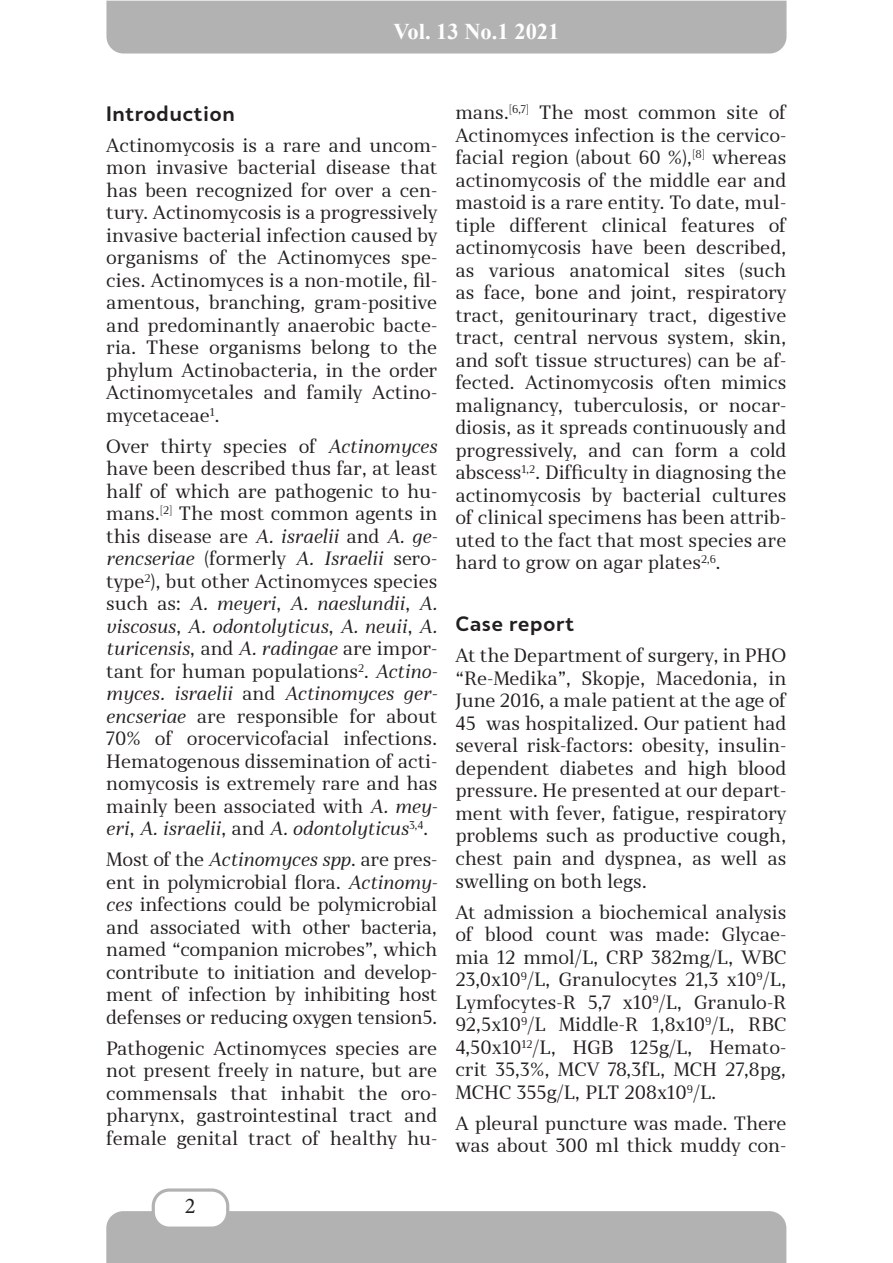
<style>
.page{position:relative;width:893px;height:1263px;background:#fff}
.page>*{position:absolute;margin:0;border:0;box-sizing:border-box;transform-origin:0 0}
.t1{font:700 22.5px "Times New Roman";color:#fff}
.t2{font:22.5px "Minion Pro";color:#231f20}
.t3{font:700 19.5px "Skola Sans";letter-spacing:.02em;color:#231f20}
.t4{font:18px/22.5px "Skola Serif";color:#231f20;text-align:justify}
.s1{font-style:italic}
</style>
<div class="page">
<div style="left:106px;top:1px;width:680px;height:53px;background:#b2b2b2"></div>
<div style="left:106px;top:1211px;width:680px;height:52px;background:#b2b2b2"></div>
<div style="left:153px;top:1190px;width:75px;height:38px;background:#fff;border-radius:16px"></div>
<div style="left:152px;top:1188px;width:77px;height:42px;border:3px solid #b2b2b2;border-radius:16px"></div>
<p class="t1" style="left:393px;top:15px;width:168px">Vol. 13 No.1 2021</p>
<p class="t3" style="left:106px;top:101px;width:130px">Introduction</p>
<p class="t4" style="left:106px;top:134px;width:333px">Actinomycosis is a rare and uncom&shy;mon invasive bacterial disease that has been recognized for over a cen&shy;tury. Actinomycosis is a progressively invasive bacterial infection caused by organisms of the Actinomyces spe&shy;cies. Actinomyces is a non-motile, fil&shy;amentous, branching, gram-positive and predominantly anaerobic bacte&shy;ria. These organisms belong to the phylum Actinobacteria, in the order Actinomycetales and family Actino&shy;mycetaceae<sup>1</sup>.</p>
<p class="t4" style="left:106px;top:435px;width:333px">Over thirty species of <span class="s1">Actinomyces </span>have been described thus far, at least half of which are pathogenic to hu&shy;mans.<sup>[2]</sup> The most common agents in this disease are <span class="s1">A. israelii</span> and <span class="s1">A. ge&shy;rencseriae</span> (formerly <span class="s1">A. Israelii</span> sero&shy;type<sup>2</sup>), but other Actinomyces species such as: <span class="s1">A. meyeri</span>, <span class="s1">A. naeslundii</span>, <span class="s1">A. viscosus</span>, <span class="s1">A. odontolyticus</span>, <span class="s1">A. neuii</span>, <span class="s1">A. turicensis</span>, and <span class="s1">A. radingae</span> are impor&shy;tant for human populations<sup>2</sup>. <span class="s1">Actino&shy;myces. israelii</span> and <span class="s1">Actinomyces ger&shy;encseriae</span> are responsible for about 70% of orocervicofacial infections.<br>Hematogenous dissemination of acti&shy;nomycosis is extremely rare and has mainly been associated with <span class="s1">A. mey&shy;eri</span>, <span class="s1">A. israelii</span>, and <span class="s1">A. odontolyticus</span><sup>3,4</sup>.</p>
<p class="t4" style="left:106px;top:848px;width:333px">Most of the <span class="s1">Actinomyces spp</span>. are pres&shy;ent in polymicrobial flora. <span class="s1">Actinomy&shy;ces</span> infections could be polymicrobial and associated with other bacteria, named “companion microbes”, which contribute to initiation and develop&shy;ment of infection by inhibiting host defenses or reducing oxygen tension5.</p>
<p class="t4" style="left:106px;top:1037px;width:333px">Pathogenic Actinomyces species are not present freely in nature, but are commensals that inhabit the oro&shy;pharynx, gastrointestinal tract and female genital tract of healthy hu-</p>
<p class="t2" style="left:185px;top:1190px;width:12px">2</p>
<p class="t4" style="left:455px;top:101px;width:333px">mans.<sup>[6,7]</sup> The most common site of Actinomyces infection is the cervico&shy;facial region (about 60 %),<sup>[8]</sup> whereas actinomycosis of the middle ear and mastoid is a rare entity. To date, mul&shy;tiple different clinical features of actinomycosis have been described, as various anatomical sites (such as face, bone and joint, respiratory tract, genitourinary tract, digestive tract, central nervous system, skin, and soft tissue structures) can be af&shy;fected. Actinomycosis often mimics malignancy, tuberculosis, or nocar&shy;diosis, as it spreads continuously and progressively, and can form a cold abscess<sup>1,2</sup>. Difficulty in diagnosing the actinomycosis by bacterial cultures of clinical specimens has been attrib&shy;uted to the fact that most species are hard to grow on agar plates<sup>2,6</sup>.</p>
<p class="t3" style="left:455px;top:612px;width:121px">Case report</p>
<p class="t4" style="left:455px;top:644px;width:333px">At the Department of surgery, in PHO “Re-Medika”, Skopje, Macedonia, in June 2016, a male patient at the age of 45 was hospitalized. Our patient had several risk-factors: obesity, insulin&shy;dependent diabetes and high blood pressure. He presented at our depart&shy;ment with fever, fatigue, respiratory problems such as productive cough, chest pain and dyspnea, as well as swelling on both legs.</p>
<p class="t4" style="left:455px;top:900px;width:333px">At admission a biochemical analysis of blood count was made: Glycae&shy;mia 12 mmol/L, CRP 382mg/L, WBC 23,0x10<sup>9</sup>/L, Granulocytes 21,3 x10<sup>9</sup>/L, Lymfocytes-R 5,7 x10<sup>9</sup>/L, Granulo-R 92,5x10<sup>9</sup>/L Middle-R 1,8x10<sup>9</sup>/L, RBC 4,50x10<sup>12</sup>/L, HGB 125g/L, Hemato&shy;crit 35,3%, MCV 78,3fL, MCH 27,8pg, MCHC 355g/L, PLT 208x10<sup>9</sup>/L.</p>
<p class="t4" style="left:455px;top:1111px;width:333px">A pleural puncture was made. There was about 300 ml thick muddy con-</p>
</div>
